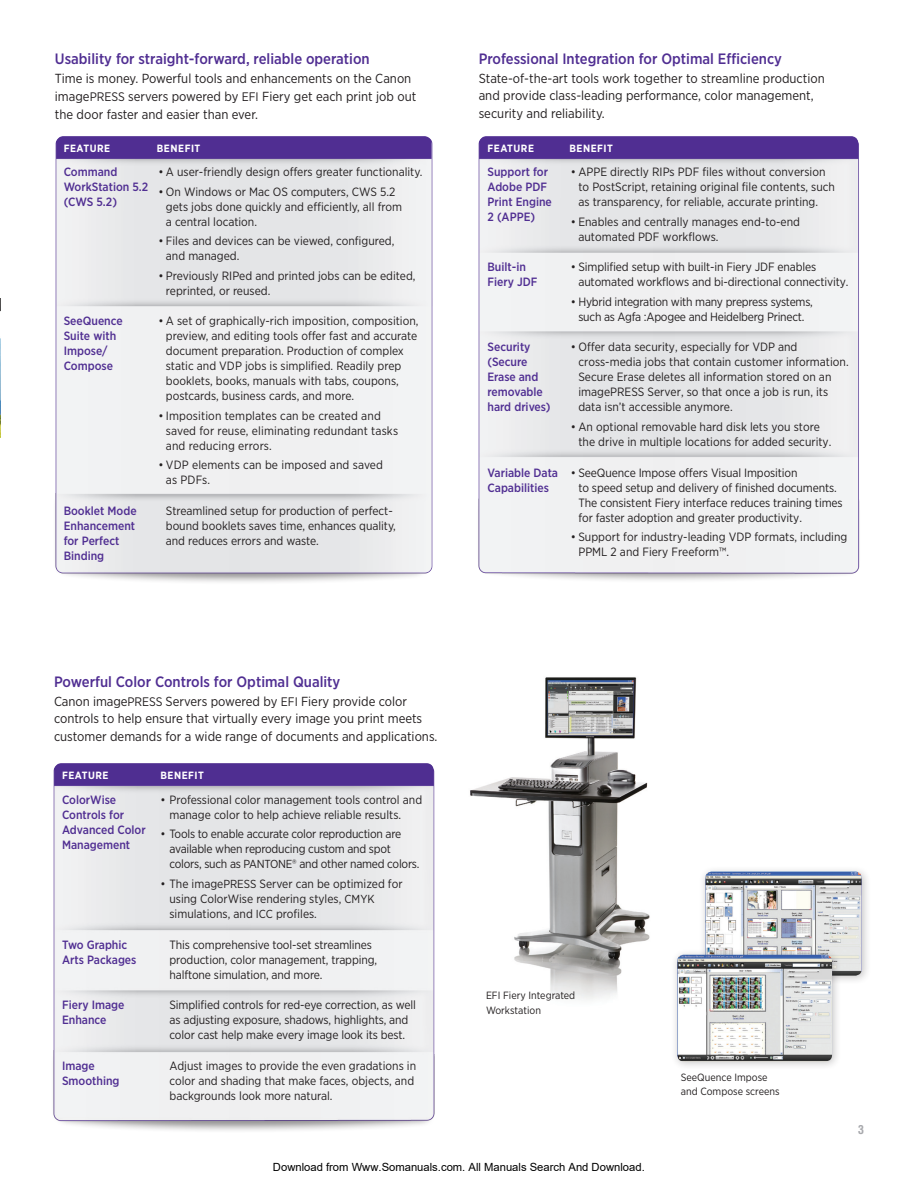
<style>
.page{position:relative;width:918px;height:1188px;background:#fff}
.page>*{position:absolute;margin:0;border:0;box-sizing:border-box;transform-origin:0 0}
.SUBHEAD{font:500 15px "Gotham Narrow";color:#502e92}
.TEXT{font:13.2px/17.7px "Gotham Narrow";color:#231f20}
.TEXT-2{font:12px/15px "Gotham Narrow";color:#231f20}
.TEXT-3{font:500 12px/15px "Gotham Narrow";color:#502e92}
.TEXT-4{font:12px/15px "Gotham Narrow";letter-spacing:-.02em;color:#231f20;text-align:center}
.t1{font:700 condensed 12px "Helvetica";color:#a8a9ad}
.t2{font:11.25px "Arial";color:#000}
.footnote{font:10.5px/15px "Gotham Narrow";color:#231f20}
.t3{font:700 10.5px "Gotham Narrow";letter-spacing:.05em;color:#fff}
.s1{font-size:12.3px}
.s2{font-size:11.7px}
</style>
<div class="page">
<img style="left:478px;top:136px;width:382px;height:444px">
<img style="left:53px;top:763px;width:382px;height:368px">
<img style="left:55px;top:136px;width:378px;height:446px">
<img style="left:0;top:298px;width:1px;height:140px">
<img style="left:470px;top:677px;width:180px;height:323px">
<div style="left:699px;top:865px;width:172px;height:120px;background:#231f20;opacity:.25"></div>
<img style="left:705px;top:872px;width:157px;height:104px">
<div style="left:670px;top:948px;width:172px;height:123px;background:#231f20;opacity:.25"></div>
<img style="left:677px;top:955px;width:155px;height:106px">
<p class="SUBHEAD" style="left:55px;top:49px;width:316px">Usability for straight-forward, reliable operation</p>
<p class="TEXT" style="left:55px;top:70px;width:363px">Time is money. Powerful tools and enhancements on the Canon image<span class="s1">PRESS</span> servers powered by <span class="s1">EFI</span> Fiery get each print job out the door faster and easier than ever.</p>
<p class="t3" style="left:64px;top:141px;width:48px">FEATURE</p>
<p class="t3" style="left:157px;top:141px;width:45px">BENEFIT</p>
<p class="TEXT-3" style="left:64px;top:164px;width:86px">Command<br>WorkStation 5.2 (CWS 5.2)</p>
<p class="TEXT-2" style="left:158px;top:164px;width:266px">• A user-friendly design offers greater functionality.</p>
<p class="TEXT-2" style="left:166px;top:184px;width:238px;text-indent:-8px">• On Windows or Mac OS computers, CWS 5.2 gets jobs done quickly and efficiently, all from a central location.</p>
<p class="TEXT-2" style="left:166px;top:233px;width:230px;text-indent:-8px">• Files and devices can be viewed, configured, and managed.</p>
<p class="TEXT-2" style="left:166px;top:268px;width:251px;text-indent:-8px">• Previously RIPed and printed jobs can be edited, reprinted, or reused.</p>
<p class="TEXT-3" style="left:64px;top:313px;width:61px">SeeQuence<br>Suite with<br>Impose/<br>Compose</p>
<p class="TEXT-2" style="left:166px;top:313px;width:254px;text-indent:-8px">• A set of graphically-rich imposition, composition, preview, and editing tools offer fast and accurate document preparation. Production of complex static and VDP jobs is simplified. Readily prep booklets, books, manuals with tabs, coupons, postcards, business cards, and more.</p>
<p class="TEXT-2" style="left:166px;top:408px;width:234px;text-indent:-8px">• Imposition templates can be created and saved for reuse, eliminating redundant tasks and reducing errors.</p>
<p class="TEXT-2" style="left:166px;top:457px;width:219px;text-indent:-8px">• VDP elements can be imposed and saved as PDFs.</p>
<p class="TEXT-3" style="left:64px;top:503px;width:74px">Booklet Mode<br>Enhancement for Perfect<br>Binding</p>
<p class="TEXT-2" style="left:166px;top:503px;width:232px">Streamlined setup for production of perfect&shy;bound booklets saves time, enhances quality, and reduces errors and waste.</p>
<p class="SUBHEAD" style="left:479px;top:49px;width:305px">Professional Integration for Optimal Efficiency</p>
<p class="TEXT" style="left:479px;top:69px;width:348px">State-of-the-art tools work together to streamline production and provide class-leading performance, color management, security and reliability.</p>
<p class="t3" style="left:488px;top:141px;width:48px">FEATURE</p>
<p class="t3" style="left:569px;top:141px;width:45px">BENEFIT</p>
<p class="TEXT-3" style="left:488px;top:164px;width:66px">Support for<br>Adobe PDF<br>Print Engine<br>2 (APPE)</p>
<p class="TEXT-2" style="left:578px;top:164px;width:258px;text-indent:-8px">• APPE directly RIPs PDF files without conversion to PostScript, retaining original file contents, such as transparency, for reliable, accurate printing.</p>
<p class="TEXT-2" style="left:578px;top:214px;width:223px;text-indent:-8px">• Enables and centrally manages end-to-end automated PDF workflows.</p>
<p class="TEXT-3" style="left:488px;top:259px;width:52px">Built-in<br>Fiery JDF</p>
<p class="TEXT-2" style="left:578px;top:259px;width:272px;text-indent:-8px">• Simplified setup with built-in Fiery JDF enables automated workflows and bi-directional connectivity.</p>
<p class="TEXT-4" style="left:571px;top:294px;width:244px">• Hybrid integration with many prepress systems, such as Agfa :Apogee and Heidelberg Prinect.</p>
<p class="TEXT-3" style="left:488px;top:340px;width:65px">Security (Secure<br>Erase and removable hard drives)</p>
<p class="TEXT-2" style="left:578px;top:340px;width:272px;text-indent:-8px">• Offer data security, especially for VDP and cross-media jobs that contain customer information.<br>Secure Erase deletes all information stored on an imagePRESS Server, so that once a job is run, its data isn’t accessible anymore.</p>
<p class="TEXT-2" style="left:578px;top:419px;width:255px;text-indent:-8px">• An optional removable hard disk lets you store the drive in multiple locations for added security.</p>
<p class="TEXT-3" style="left:488px;top:465px;width:72px">Variable Data<br>Capabilities</p>
<p class="TEXT-2" style="left:578px;top:465px;width:266px;text-indent:-8px">• SeeQuence Impose offers Visual Imposition<br>to speed setup and delivery of finished documents.<br>The consistent Fiery interface reduces training times for faster adoption and greater productivity.</p>
<p class="TEXT-2" style="left:578px;top:529px;width:270px;text-indent:-8px">• Support for industry-leading VDP formats, including<br>PPML 2 and Fiery Freeform™.</p>
<p class="SUBHEAD" style="left:54px;top:672px;width:288px">Powerful Color Controls for Optimal Quality</p>
<p class="TEXT" style="left:54px;top:692px;width:385px">Canon image<span class="s1">PRESS</span> Servers powered by <span class="s1">EFI</span> Fiery provide color controls to help ensure that virtually every image you print meets customer demands for a wide range of documents and applications.</p>
<p class="t3" style="left:62px;top:769px;width:48px">FEATURE</p>
<p class="t3" style="left:160px;top:769px;width:45px">BENEFIT</p>
<p class="TEXT-3" style="left:62px;top:792px;width:85px">ColorWise<br>Controls for<br>Advanced Color<br>Management</p>
<p class="TEXT-2" style="left:170px;top:792px;width:254px;text-indent:-9px">• Professional color management tools control and manage color to help achieve reliable results.</p>
<p class="TEXT-4" style="left:170px;top:827px;width:252px;text-align:left;text-indent:-9px">• Tools to enable accurate color reproduction are available when reproducing custom and spot colors, such as <span class="s2">PANTONE</span>® and other named colors.</p>
<p class="TEXT-2" style="left:170px;top:876px;width:235px;text-indent:-9px">• The image<span class="s2">PRESS</span> Server can be optimized for using ColorWise rendering styles, <span class="s2">CMYK </span>simulations, and <span class="s2">ICC</span> profiles.</p>
<p class="TEXT-3" style="left:62px;top:937px;width:76px">Two Graphic<br>Arts Packages</p>
<p class="TEXT-2" style="left:170px;top:937px;width:209px">This comprehensive tool-set streamlines production, color management, trapping, halftone simulation, and more.</p>
<p class="TEXT-3" style="left:62px;top:997px;width:64px">Fiery Image<br>Enhance</p>
<p class="TEXT-2" style="left:170px;top:997px;width:248px">Simplified controls for red-eye correction, as well as adjusting exposure, shadows, highlights, and color cast help make every image look its best.</p>
<p class="TEXT-3" style="left:62px;top:1058px;width:59px">Image<br>Smoothing</p>
<p class="TEXT-2" style="left:170px;top:1058px;width:248px">Adjust images to provide the even gradations in color and shading that make faces, objects, and backgrounds look more natural.</p>
<p class="footnote" style="left:486px;top:988px;width:91px">EFI Fiery Integrated<br>Workstation</p>
<p class="t2" style="left:273px;top:1160px;width:373px">Download from Www.Somanuals.com. All Manuals Search And Download.</p>
<p class="footnote" style="left:681px;top:1070px;width:100px;line-height:13.5px">SeeQuence Impose and Compose screens</p>
<p class="t1" style="left:858px;top:1122px;width:7px">3</p>
</div>
